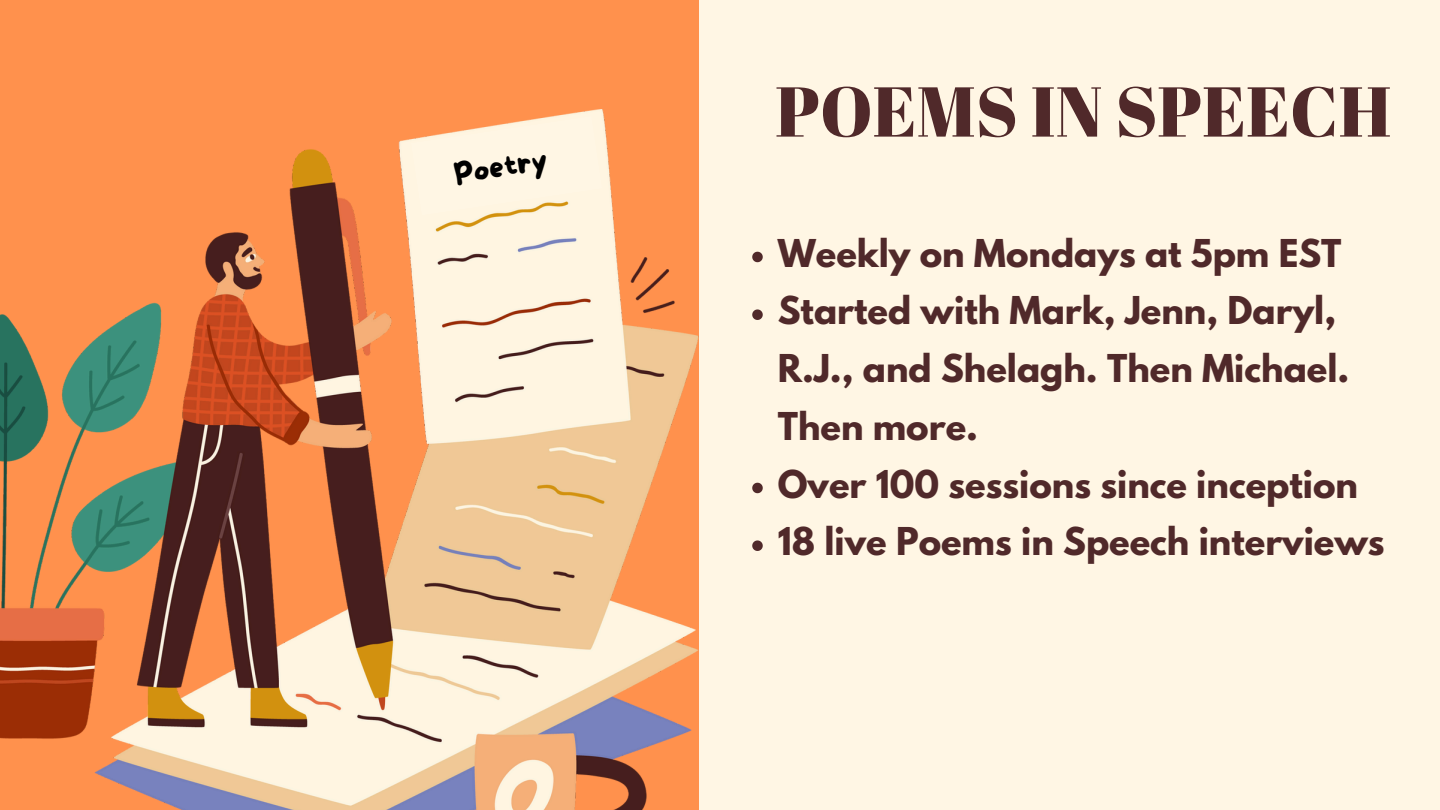
<style>
.page{position:relative;width:1440px;height:810px;background:#ff914d}
.page>*{position:absolute;margin:0;border:0;box-sizing:border-box;transform-origin:0 0}
.t1{font:70.4px "Abril Fatface";color:#50292a}
.t2{font:700 34px/57.8px "League Spartan";color:#50292a}
.t3{font:29.5px "More Sugar";color:#000}
</style>
<div class="page">
<img style="left:0;top:110px;width:699px;height:700px">
<svg style="left:411px;top:116px;width:191px;height:100px"></svg>
<div style="left:699px;top:0;width:741px;height:810px;background:#fff6e4"></div>
<svg style="left:752px;top:252px;width:11px;height:10px"></svg>
<svg style="left:752px;top:309px;width:11px;height:11px"></svg>
<svg style="left:752px;top:483px;width:11px;height:10px"></svg>
<svg style="left:752px;top:540px;width:11px;height:11px"></svg>
<p class="t3" style="left:452px;top:159px;width:96px;rotate:-10deg">Poetry</p>
<p class="t1" style="left:775px;top:62px;width:617px">POEMS IN SPEECH</p>
<h1 class="t2" style="left:778px;top:228px;width:565px">Weekly on Mondays at 5pm EST</h1>
<p class="t2" style="left:778px;top:286px;width:573px">Started with Mark, Jenn, Daryl,<br>R.J., and Shelagh. Then Michael.<br>Then more.</p>
<p class="t2" style="left:778px;top:459px;width:582px">Over 100 sessions since inception</p>
<p class="t2" style="left:778px;top:517px;width:608px">18 live Poems in Speech interviews</p>
</div>
